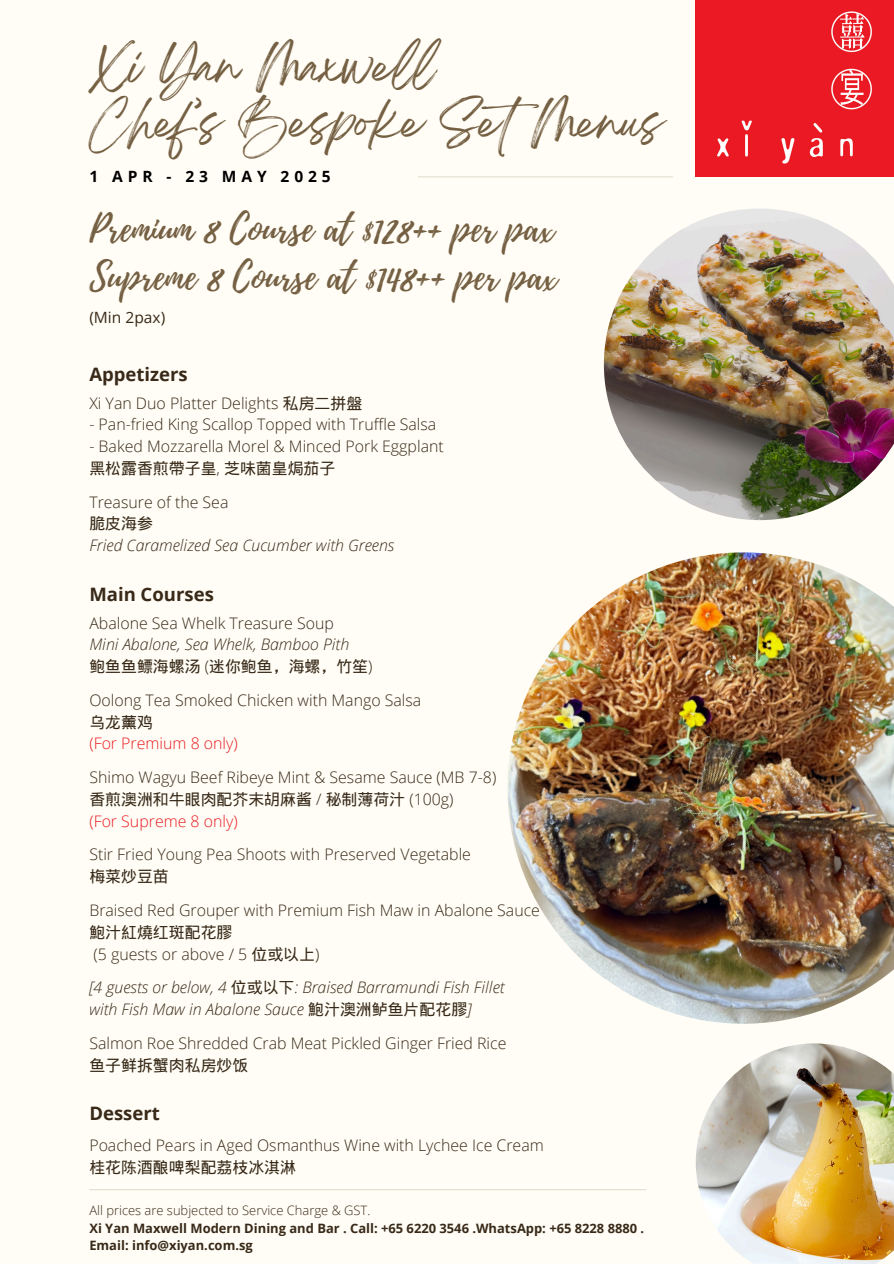
<style>
.page{position:relative;width:894px;height:1264px;background:#fff}
.page>*{position:absolute;margin:0;border:0;box-sizing:border-box;transform-origin:0 0}
.t1{font:40.8px/56.2px "Breathing";color:#756043}
.t2{font:37.05px "Playlist Script";color:#756043}
.t3{font:700 18.45px "Open Sans";color:#382918}
.t4{font:300 15.9px/21.8px "Open Sans";color:#382918}
.t5{font:italic 300 15.9px/21.8px "Open Sans";color:#382918}
.t6{font:700 15.6px "Open Sans";letter-spacing:.315em;color:#000}
.t7{font:15.6px "Open Sans";color:#382918}
.t8{font:700 12.9px/17.2px "Open Sans";color:#382918}
.t9{font:300 12.9px "Open Sans";color:#382918}
.s1{font-family:"Wen Quan Yi Micro Hei";font-weight:400}
.s2{font-style:normal}
.s3{font-family:"Wen Quan Yi Micro Hei";font-weight:400;font-style:normal}
.s4{color:#ea1c24}
</style>
<div class="page">
<div style="left:0;top:0;width:893px;height:1263px;background:#fffdf5"></div>
<hr style="left:418px;top:176px;width:254px;height:1px;background:#e2ddd0">
<hr style="left:89px;top:1189px;width:557px;height:1px;background:#e2ddd0">
<img style="left:695px;top:0;width:198px;height:177px">
<img style="left:507px;top:520px;width:386px;height:504px">
<img style="left:603px;top:208px;width:290px;height:312px">
<img style="left:695px;top:1043px;width:198px;height:220px">
<h4 class="t1" style="left:89px;top:50px;width:576px">Xi Yan Maxwell<br>Chef’s Bespoke SetMenus</h4>
<p class="t6" style="left:89px;top:165px;width:243px">1 APR - 23 MAY 2025</p>
<h2 class="t2" style="left:89px;top:202px;width:466px">Premium 8 Course at $128++ per pax</h2>
<p class="t2" style="left:89px;top:250px;width:469px">Supreme 8 Course at $148++ per pax</p>
<h4 class="t7" style="left:89px;top:306px;width:77px">(Min 2pax)</h4>
<h4 class="t3" style="left:89px;top:361px;width:100px">Appetizers</h4>
<h4 class="t4" style="left:89px;top:391px;width:274px">Xi Yan Duo Platter Delights <span class="s1">私房二拼盤</span></h4>
<h4 class="t4" style="left:89px;top:413px;width:348px">- Pan-fried King Scallop Topped with Truffle Salsa</h4>
<h4 class="t4" style="left:89px;top:435px;width:356px">- Baked Mozzarella Morel &amp; Minced Pork Eggplant<span class="s1">黑松露香煎帶子皇</span>, <span class="s1">芝味菌皇焗茄子</span></h4>
<h4 class="t5" style="left:89px;top:490px;width:306px"><span class="s2">Treasure of the Sea<br></span><span class="s3">脆皮海参<br></span>Fried Caramelized Sea Cucumber with Greens</h4>
<h1 class="t3" style="left:89px;top:581px;width:126px">Main Courses</h1>
<p class="t5" style="left:89px;top:611px;width:284px"><span class="s2">Abalone Sea Whelk Treasure Soup<br></span>Mini Abalone, Sea Whelk, Bamboo Pith<br><span class="s3">鲍鱼鱼鳔海螺汤</span> <span class="s2">(</span><span class="s3">迷你鲍鱼，海螺，竹笙</span><span class="s2">)</span></p>
<h1 class="t4" style="left:89px;top:689px;width:333px">Oolong Tea Smoked Chicken with Mango Salsa<span class="s1">乌龙薰鸡<br></span><span class="s4">(For Premium 8 only)</span></h1>
<h4 class="t4" style="left:89px;top:766px;width:408px">Shimo Wagyu Beef Ribeye Mint &amp; Sesame Sauce (MB 7-8)<span class="s1">香煎澳洲和牛眼肉配芥末胡麻酱</span> / <span class="s1">秘制薄荷汁</span> (100g)<br><span class="s4">(For Supreme 8 only)</span></h4>
<h2 class="t4" style="left:89px;top:843px;width:383px">Stir Fried Young Pea Shoots with Preserved Vegetable<span class="s1">梅菜炒豆苗</span></h2>
<h4 class="t4" style="left:89px;top:899px;width:452px">Braised Red Grouper with Premium Fish Maw in Abalone Sauce<span class="s1">鮑汁紅燒红斑配花膠<br></span>(5 guests or above / 5 <span class="s1">位或以上</span>)</h4>
<h4 class="t5" style="left:89px;top:976px;width:416px">[4 guests or below, 4 <span class="s3">位或以下</span>: Braised Barramundi Fish Fillet with Fish Maw in Abalone Sauce <span class="s3">鮑汁澳洲鲈鱼片配花膠</span>]</h4>
<p class="t4" style="left:89px;top:1031px;width:418px">Salmon Roe Shredded Crab Meat Pickled Ginger Fried Rice<span class="s1">鱼子鲜拆蟹肉私房炒饭</span></p>
<h2 class="t3" style="left:89px;top:1099px;width:72px">Dessert</h2>
<h4 class="t4" style="left:89px;top:1134px;width:456px;line-height:21.3px">Poached Pears in Aged Osmanthus Wine with Lychee Ice Cream<span class="s1">桂花陈酒酿啤梨配荔枝冰淇淋</span></h4>
<h4 class="t9" style="left:89px;top:1201px;width:282px">All prices are subjected to Service Charge &amp; GST.</h4>
<h4 class="t8" style="left:89px;top:1218px;width:556px">Xi Yan Maxwell Modern Dining and Bar . Call: +65 6220 3546 .WhatsApp: +65 8228 8880 .<br>Email: info@xiyan.com.sg</h4>
</div>
